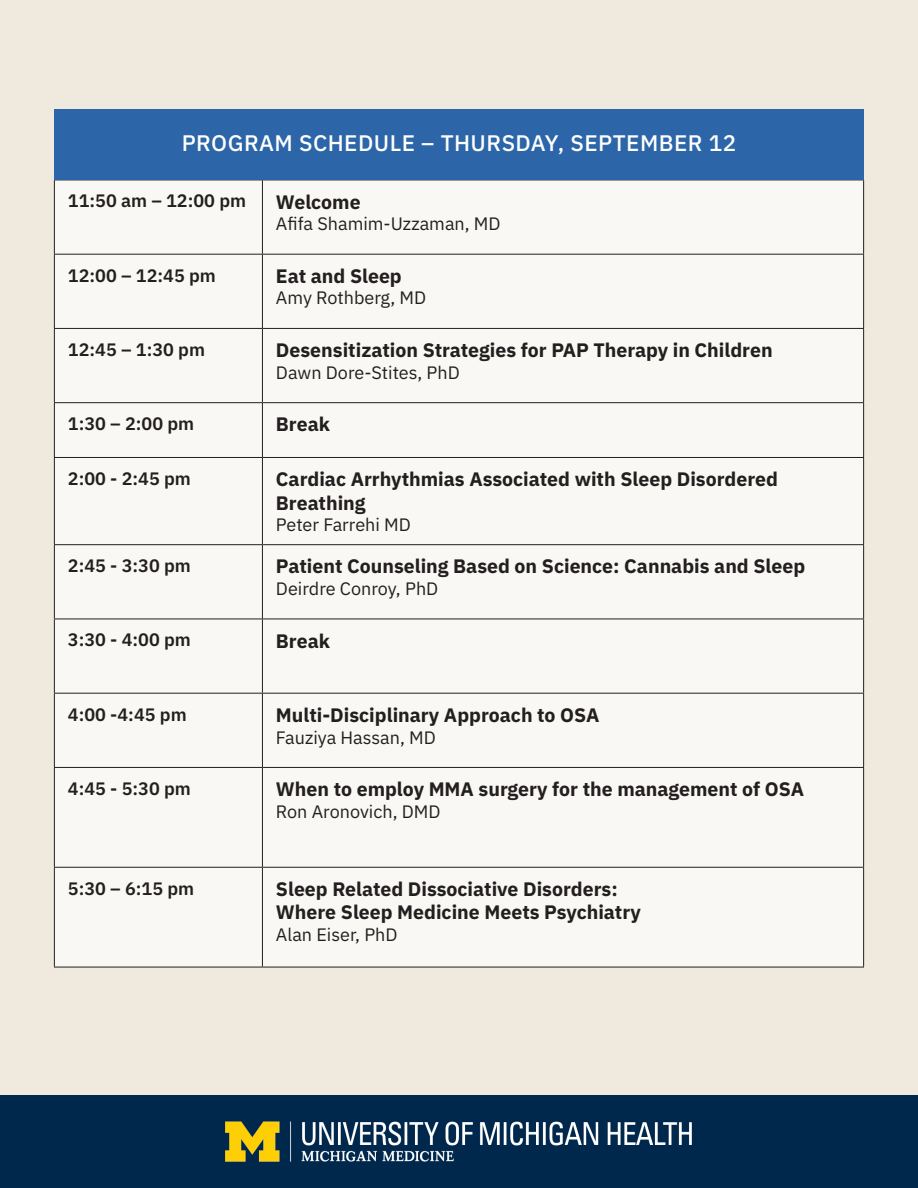
<style>
.page{position:relative;width:918px;height:1188px;background:#efeadd}
.page>*{position:absolute;margin:0;border:0;box-sizing:border-box;transform-origin:0 0}
.Paragraph_Style_2{font:500 22.5px "IBM Plex Sans";letter-spacing:.02em;color:#fff}
.Paragraph_Style_1{font:700 19.5px/23.4px "IBM Plex Sans";color:#231f20}
.Paragraph_Style_2-2{font:18px "IBM Plex Sans";color:#231f20}
.t1{font:600 18px "IBM Plex Sans";color:#231f20}
</style>
<div class="page">
<div style="left:54px;top:180px;width:810px;height:787px;background:#f9f8f4"></div>
<hr style="left:54px;top:180px;width:208px;height:1px;background:#231f20">
<hr style="left:54px;top:180px;width:1px;height:74px;background:#231f20">
<hr style="left:262px;top:180px;width:602px;height:1px;background:#231f20">
<hr style="left:262px;top:180px;width:1px;height:74px;background:#231f20">
<hr style="left:863px;top:180px;width:1px;height:74px;background:#231f20">
<hr style="left:54px;top:254px;width:208px;height:1px;background:#231f20">
<hr style="left:54px;top:255px;width:1px;height:73px;background:#231f20">
<hr style="left:262px;top:254px;width:602px;height:1px;background:#231f20">
<hr style="left:262px;top:255px;width:1px;height:73px;background:#231f20">
<hr style="left:863px;top:255px;width:1px;height:73px;background:#231f20">
<hr style="left:54px;top:328px;width:208px;height:1px;background:#231f20">
<hr style="left:54px;top:329px;width:1px;height:73px;background:#231f20">
<hr style="left:262px;top:328px;width:602px;height:1px;background:#231f20">
<hr style="left:262px;top:329px;width:1px;height:73px;background:#231f20">
<hr style="left:863px;top:329px;width:1px;height:73px;background:#231f20">
<hr style="left:54px;top:402px;width:208px;height:1px;background:#231f20">
<hr style="left:54px;top:403px;width:1px;height:54px;background:#231f20">
<hr style="left:262px;top:402px;width:602px;height:1px;background:#231f20">
<hr style="left:262px;top:403px;width:1px;height:54px;background:#231f20">
<hr style="left:863px;top:403px;width:1px;height:54px;background:#231f20">
<hr style="left:54px;top:457px;width:208px;height:1px;background:#231f20">
<hr style="left:54px;top:458px;width:1px;height:86px;background:#231f20">
<hr style="left:262px;top:457px;width:602px;height:1px;background:#231f20">
<hr style="left:262px;top:458px;width:1px;height:86px;background:#231f20">
<hr style="left:863px;top:458px;width:1px;height:86px;background:#231f20">
<hr style="left:54px;top:544px;width:208px;height:1px;background:#231f20">
<hr style="left:54px;top:545px;width:1px;height:74px;background:#231f20">
<hr style="left:262px;top:544px;width:602px;height:1px;background:#231f20">
<hr style="left:262px;top:545px;width:1px;height:74px;background:#231f20">
<hr style="left:863px;top:545px;width:1px;height:74px;background:#231f20">
<hr style="left:54px;top:619px;width:208px;height:1px;background:#231f20">
<hr style="left:54px;top:619px;width:1px;height:74px;background:#231f20">
<hr style="left:262px;top:619px;width:602px;height:1px;background:#231f20">
<hr style="left:262px;top:619px;width:1px;height:74px;background:#231f20">
<hr style="left:863px;top:619px;width:1px;height:74px;background:#231f20">
<hr style="left:54px;top:693px;width:208px;height:1px;background:#231f20">
<hr style="left:54px;top:694px;width:1px;height:73px;background:#231f20">
<hr style="left:262px;top:693px;width:602px;height:1px;background:#231f20">
<hr style="left:262px;top:694px;width:1px;height:73px;background:#231f20">
<hr style="left:863px;top:694px;width:1px;height:73px;background:#231f20">
<hr style="left:54px;top:767px;width:208px;height:1px;background:#231f20">
<hr style="left:54px;top:768px;width:1px;height:99px;background:#231f20">
<hr style="left:262px;top:767px;width:602px;height:1px;background:#231f20">
<hr style="left:262px;top:768px;width:1px;height:99px;background:#231f20">
<hr style="left:863px;top:768px;width:1px;height:99px;background:#231f20">
<hr style="left:54px;top:867px;width:208px;height:1px;background:#231f20">
<hr style="left:54px;top:868px;width:1px;height:99px;background:#231f20">
<hr style="left:262px;top:867px;width:602px;height:1px;background:#231f20">
<hr style="left:262px;top:868px;width:1px;height:99px;background:#231f20">
<hr style="left:863px;top:868px;width:1px;height:99px;background:#231f20">
<hr style="left:54px;top:967px;width:208px;height:1px;background:#231f20">
<hr style="left:262px;top:967px;width:602px;height:1px;background:#231f20">
<div style="left:54px;top:109px;width:810px;height:71px;background:#2c66a9"></div>
<div style="left:0;top:1095px;width:918px;height:93px;background:#00274c"></div>
<img style="left:226px;top:1122px;width:466px;height:39px">
<p class="Paragraph_Style_2" style="left:182px;top:126px;width:556px">PROGRAM SCHEDULE – THURSDAY, SEPTEMBER 12</p>
<p class="t1" style="left:68px;top:187px;width:180px">11:50 am – 12:00 pm</p>
<p class="Paragraph_Style_1" style="left:276px;top:188px;width:86px">Welcome</p>
<p class="Paragraph_Style_2-2" style="left:276px;top:210px;width:226px">Afifa Shamim-Uzzaman, MD</p>
<p class="t1" style="left:68px;top:261px;width:149px">12:00 – 12:45 pm</p>
<p class="Paragraph_Style_1" style="left:276px;top:263px;width:127px">Eat and Sleep</p>
<p class="Paragraph_Style_2-2" style="left:276px;top:284px;width:152px">Amy Rothberg, MD</p>
<p class="t1" style="left:68px;top:335px;width:139px">12:45 – 1:30 pm</p>
<p class="Paragraph_Style_1" style="left:276px;top:337px;width:498px">Desensitization Strategies for PAP Therapy in Children</p>
<p class="Paragraph_Style_2-2" style="left:276px;top:359px;width:185px">Dawn Dore-Stites, PhD</p>
<p class="t1" style="left:68px;top:410px;width:128px">1:30 – 2:00 pm</p>
<p class="Paragraph_Style_1" style="left:276px;top:411px;width:56px">Break</p>
<p class="t1" style="left:68px;top:464px;width:125px">2:00 - 2:45 pm</p>
<p class="Paragraph_Style_1" style="left:276px;top:466px;width:504px">Cardiac Arrhythmias Associated with Sleep Disordered<br>Breathing</p>
<p class="Paragraph_Style_2-2" style="left:276px;top:511px;width:137px">Peter Farrehi MD</p>
<p class="t1" style="left:68px;top:552px;width:125px">2:45 - 3:30 pm</p>
<p class="Paragraph_Style_1" style="left:276px;top:553px;width:531px">Patient Counseling Based on Science: Cannabis and Sleep</p>
<p class="Paragraph_Style_2-2" style="left:276px;top:575px;width:164px">Deirdre Conroy, PhD</p>
<p class="t1" style="left:68px;top:626px;width:125px">3:30 - 4:00 pm</p>
<p class="Paragraph_Style_1" style="left:276px;top:627px;width:56px">Break</p>
<p class="t1" style="left:68px;top:700px;width:120px">4:00 -4:45 pm</p>
<p class="Paragraph_Style_1" style="left:276px;top:702px;width:325px">Multi-Disciplinary Approach to OSA</p>
<p class="Paragraph_Style_2-2" style="left:276px;top:723px;width:162px">Fauziya Hassan, MD</p>
<p class="t1" style="left:68px;top:774px;width:125px">4:45 - 5:30 pm</p>
<p class="Paragraph_Style_1" style="left:276px;top:776px;width:530px">When to employ MMA surgery for the management of OSA</p>
<p class="Paragraph_Style_2-2" style="left:276px;top:798px;width:166px">Ron Aronovich, DMD</p>
<p class="t1" style="left:68px;top:874px;width:128px">5:30 – 6:15 pm</p>
<p class="Paragraph_Style_1" style="left:276px;top:876px;width:343px">Sleep Related Dissociative Disorders:</p>
<p class="Paragraph_Style_1" style="left:276px;top:899px;width:366px">Where Sleep Medicine Meets Psychiatry</p>
<p class="Paragraph_Style_2-2" style="left:276px;top:921px;width:123px">Alan Eiser, PhD</p>
</div>
